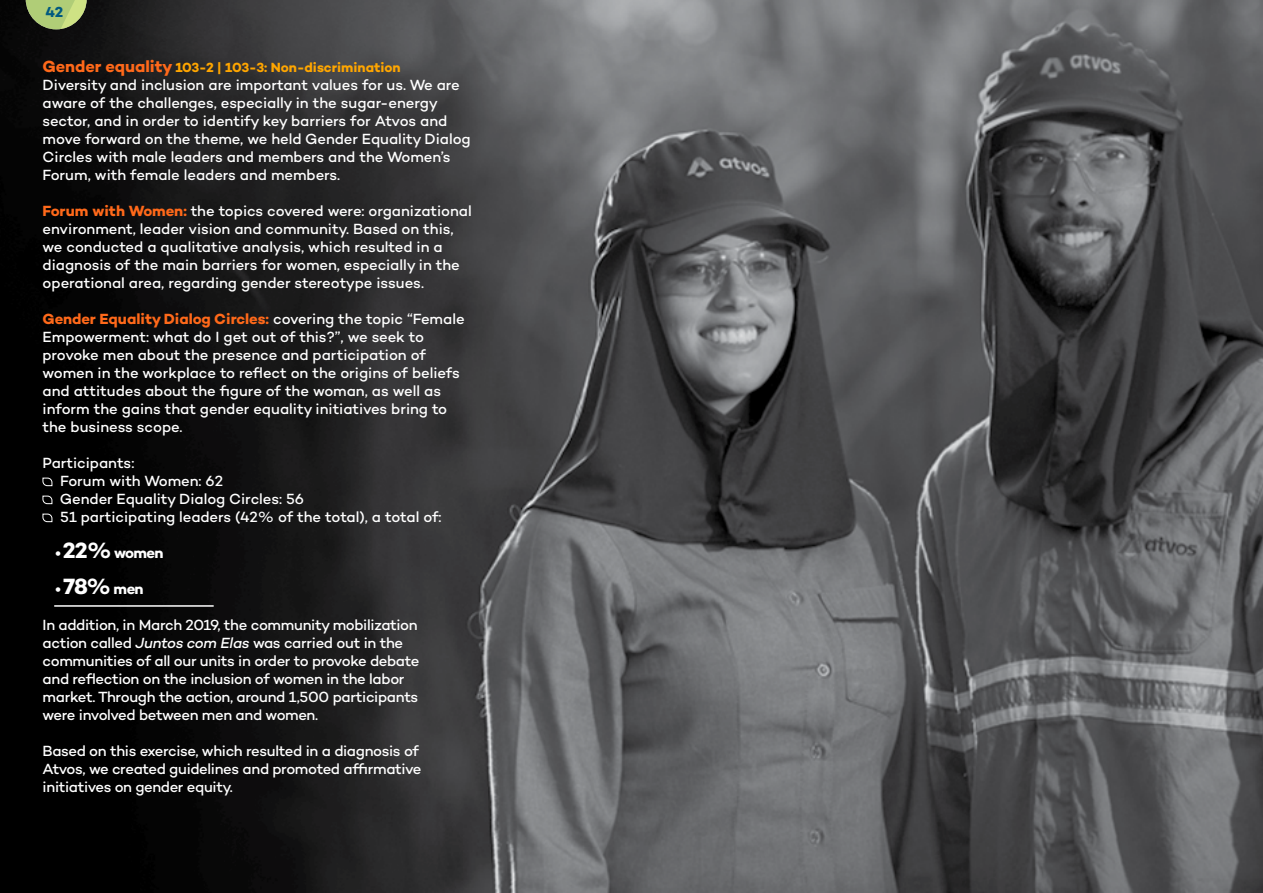
<style>
.page{position:relative;width:1263px;height:893px;background:#fff}
.page>*{position:absolute;margin:0;border:0;box-sizing:border-box;transform-origin:0 0}
.t1{font:500 15px/18px "Campton";letter-spacing:-.01em;color:#fff}
.t2{font:700 15px "Campton";letter-spacing:-.045em;color:#fff}
.t3{font:700 14.7px "Campton";color:#005980}
.t4{font:700 13.5px "Campton";color:#ffa600}
.s1{font-size:16.5px;color:#ff691a}
.s2{font-weight:700;color:#ff691a}
.s3{font-size:22.5px}
.s4{font-style:italic}
</style>
<div class="page">
<img style="left:0;top:0;width:1263px;height:893px">
<svg style="left:26px;top:0;width:61px;height:29px;background:#93a863"></svg>
<svg style="left:42px;top:477px;width:11px;height:9px"></svg>
<svg style="left:42px;top:495px;width:11px;height:9px"></svg>
<svg style="left:42px;top:513px;width:11px;height:9px"></svg>
<hr style="left:54px;top:605px;width:160px;height:2px;background:#fff">
<p class="t3" style="left:45px;top:3px;width:19px">42</p>
<p class="t4" style="left:43px;top:59px;width:360px"><span class="s1">Gender equality</span> 103-2 | 103-3: Non-discrimination</p>
<p class="t1" style="left:43px;top:76px;width:430px">Diversity and inclusion are important values for us. We are aware of the challenges, especially in the sugar-energy sector, and in order to identify key barriers for Atvos and move forward on the theme, we held Gender Equality Dialog Circles with male leaders and members and the Women’s Forum, with female leaders and members.</p>
<p class="t1" style="left:43px;top:202px;width:431px"><span class="s2">Forum with Women:</span> the topics covered were: organizational environment, leader vision and community. Based on this, we conducted a qualitative analysis, which resulted in a diagnosis of the main barriers for women, especially in the operational area, regarding gender stereotype issues.</p>
<p class="t1" style="left:43px;top:310px;width:424px"><span class="s2">Gender Equality Dialog Circles:</span> covering the topic “Female Empowerment: what do I get out of this?”, we seek to provoke men about the presence and participation of women in the workplace to reflect on the origins of beliefs and attitudes about the figure of the woman, as well as inform the gains that gender equality initiatives bring to the business scope.</p>
<p class="t1" style="left:60px;top:454px;width:383px;text-indent:-17px">Participants:<br>Forum with Women: 62<br>Gender Equality Dialog Circles: 56<br>51 participating leaders (42% of the total), a total of:</p>
<p class="t2" style="left:55px;top:543px;width:110px">• <span class="s3">22%</span> women</p>
<p class="t2" style="left:55px;top:579px;width:90px">• <span class="s3">78%</span> men</p>
<p class="t1" style="left:43px;top:616px;width:378px">In addition, in March 2019, the community mobilization action called <span class="s4">Juntos com Elas</span> was carried out in the communities of all our units in order to provoke debate and reflection on the inclusion of women in the labor market. Through the action, around 1,500 participants were involved between men and women.</p>
<p class="t1" style="left:43px;top:742px;width:380px">Based on this exercise, which resulted in a diagnosis of<br>Atvos, we created guidelines and promoted affirmative initiatives on gender equity.</p>
</div>
